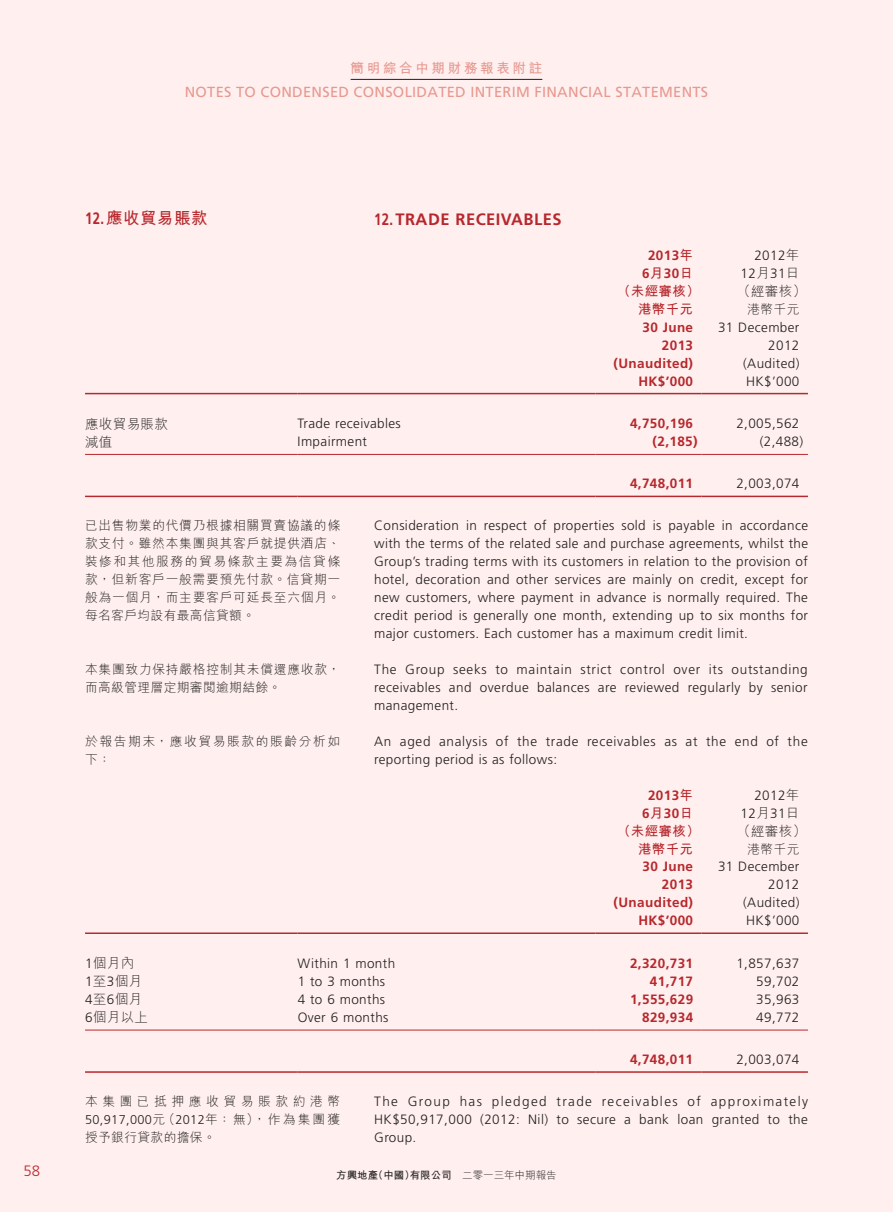
<style>
.page{position:relative;width:893px;height:1212px;background:#fff0ef}
.page>*{position:absolute;margin:0;border:0;box-sizing:border-box;transform-origin:0 0}
.t1{font:700 16.5px "Frutiger LT Std";letter-spacing:.03em;color:#b6282d;scale:.8 1}
.t2{font:700 16.5px "M Hei HK";letter-spacing:.03em;color:#b6282d}
.t3{font:300 15px "Frutiger LT Std";color:#b6282d}
.t4{font:14.7px "Frutiger LT Std";letter-spacing:.02em;color:#e7988f}
.t5{font:300 13.5px/18px "Frutiger LT Std";letter-spacing:.03em;color:#231f20;text-align:justify}
.t6{font:700 13.5px "Frutiger LT Std";letter-spacing:.03em;color:#b6282d}
.t7{font:300 13.5px/18px "Frutiger LT Std";letter-spacing:.05em;color:#231f20}
.t8{font:300 13.5px "M Hei HK";letter-spacing:.03em;color:#231f20}
.t9{font:700 13.5px "M Hei HK";letter-spacing:.03em;color:#b6282d}
.t10{font:700 13.5px "M Hei HK";letter-spacing:.2em;color:#e7988f}
.t11{font:300 12.75px/18px "M Hei HK";letter-spacing:.06em;color:#231f20;text-align:justify}
.t12{font:300 12.75px "Frutiger LT Std";letter-spacing:.03em;color:#231f20}
.t13{font:300 12.75px/18px "M Hei HK";letter-spacing:.125em;color:#231f20}
.t14{font:300 12.75px "M Hei HK";letter-spacing:.36em;color:#231f20}
.t15{font:300 12.75px "M Hei HK";letter-spacing:.03em;color:#231f20}
.t16{font:700 10.5px "M Hei HK";color:#231f20}
.s1{font-family:"Frutiger LT Std"}
.s2{font-family:"M Hei HK"}
.s3{font-weight:300}
</style>
<div class="page">
<hr style="left:351px;top:79px;width:191px;height:1px;background:#231f20">
<hr style="left:85px;top:393px;width:213px;height:1px;background:#b6282d">
<hr style="left:298px;top:393px;width:297px;height:1px;background:#b6282d">
<hr style="left:595px;top:393px;width:107px;height:1px;background:#b6282d">
<hr style="left:702px;top:393px;width:106px;height:1px;background:#b6282d">
<hr style="left:85px;top:454px;width:213px;height:1px;background:#b6282d">
<hr style="left:298px;top:454px;width:297px;height:1px;background:#b6282d">
<hr style="left:595px;top:454px;width:107px;height:1px;background:#b6282d">
<hr style="left:702px;top:454px;width:106px;height:1px;background:#b6282d">
<hr style="left:85px;top:496px;width:213px;height:1px;background:#b6282d">
<hr style="left:298px;top:496px;width:297px;height:1px;background:#b6282d">
<hr style="left:595px;top:496px;width:107px;height:1px;background:#b6282d">
<hr style="left:702px;top:496px;width:106px;height:1px;background:#b6282d">
<hr style="left:85px;top:932px;width:213px;height:2px;background:#b6282d">
<hr style="left:298px;top:932px;width:297px;height:2px;background:#b6282d">
<hr style="left:595px;top:932px;width:107px;height:2px;background:#b6282d">
<hr style="left:702px;top:932px;width:106px;height:2px;background:#b6282d">
<hr style="left:85px;top:1030px;width:213px;height:1px;background:#b6282d">
<hr style="left:298px;top:1030px;width:297px;height:1px;background:#b6282d">
<hr style="left:595px;top:1030px;width:107px;height:1px;background:#b6282d">
<hr style="left:702px;top:1030px;width:106px;height:1px;background:#b6282d">
<hr style="left:85px;top:1071px;width:213px;height:2px;background:#b6282d">
<hr style="left:298px;top:1071px;width:297px;height:2px;background:#b6282d">
<hr style="left:595px;top:1071px;width:107px;height:2px;background:#b6282d">
<hr style="left:702px;top:1071px;width:106px;height:2px;background:#b6282d">
<p class="t10" style="left:351px;top:59px;width:193px">簡明綜合中期財務報表附註</p>
<p class="t4" style="left:185px;top:83px;width:525px">NOTES TO CONDENSED CONSOLIDATED INTERIM FINANCIAL STATEMENTS</p>
<p class="t2" style="left:85px;top:206px;width:124px"><span class="s1">12.</span> 應收貿易賬款</p>
<p class="t1" style="left:374px;top:210px;width:236px">12. TRADE RECEIVABLES</p>
<p class="t6" style="left:648px;top:248px;width:47px">2013<span class="s2">年</span></p>
<p class="t5" style="left:754px;top:247px;width:47px">2012<span class="s2">年</span></p>
<p class="t6" style="left:642px;top:266px;width:53px">6<span class="s2">月</span>30<span class="s2">日</span></p>
<p class="t5" style="left:740px;top:265px;width:60px">12<span class="s2">月</span>31<span class="s2">日</span></p>
<p class="t9" style="left:617px;top:281px;width:84px">（未經審核）</p>
<p class="t8" style="left:737px;top:282px;width:71px">（經審核）</p>
<p class="t9" style="left:638px;top:299px;width:57px">港幣千元</p>
<p class="t11" style="left:747px;top:300px;width:54px">港幣千元</p>
<p class="t6" style="left:642px;top:319px;width:52px">30 June</p>
<p class="t5" style="left:718px;top:318px;width:83px">31 December</p>
<p class="t6" style="left:662px;top:337px;width:33px">2013</p>
<p class="t5" style="left:768px;top:336px;width:33px">2012</p>
<p class="t6" style="left:614px;top:355px;width:81px">(Unaudited)</p>
<p class="t5" style="left:743px;top:354px;width:58px">(Audited)</p>
<p class="t6" style="left:638px;top:373px;width:56px">HK$’000</p>
<p class="t5" style="left:746px;top:372px;width:55px">HK$’000</p>
<p class="t8" style="left:85px;top:414px;width:84px">應收貿易賬款</p>
<p class="t5" style="left:298px;top:415px;width:105px">Trade receivables</p>
<p class="t6" style="left:630px;top:415px;width:65px">4,750,196</p>
<p class="t5" style="left:736px;top:415px;width:65px">2,005,562</p>
<p class="t8" style="left:85px;top:432px;width:29px">減值</p>
<p class="t5" style="left:298px;top:433px;width:71px">Impairment</p>
<p class="t6" style="left:653px;top:433px;width:47px">(2,185)</p>
<p class="t5" style="left:760px;top:433px;width:45px">(2,488)</p>
<p class="t6" style="left:630px;top:476px;width:65px">4,748,011</p>
<p class="t5" style="left:736px;top:475px;width:65px">2,003,074</p>
<p class="t11" style="left:85px;top:516px;width:257px">已出售物業的代價乃根據相關買賣協議的條款支付。雖然本集團與其客戶就提供酒店、裝修和其他服務的貿易條款主要為信貸條款，但新客戶一般需要預先付款。信貸期一般為一個月，而主要客戶可延長至六個月。每名客戶均設有最高信貸額。</p>
<p class="t5" style="left:374px;top:516px;width:435px">Consideration in respect of properties sold is payable in accordance with the terms of the related sale and purchase agreements, whilst the Group’s trading terms with its customers in relation to the provision of hotel, decoration and other services are mainly on credit, except for new customers, where payment in advance is normally required. The credit period is generally one month, extending up to six months for major customers. Each customer has a maximum credit limit.</p>
<p class="t5" style="left:374px;top:660px;width:435px">The Group seeks to maintain strict control over its outstanding receivables and overdue balances are reviewed regularly by senior management.</p>
<p class="t7" style="left:374px;top:732px;width:435px">An aged analysis of the trade receivables as at the end of the reporting period is as follows:</p>
<p class="t11" style="left:85px;top:660px;width:257px">本集團致力保持嚴格控制其未償還應收款，而高級管理層定期審閱逾期結餘。</p>
<p class="t13" style="left:85px;top:732px;width:257px">於報告期末，應收貿易賬款的賬齡分析如下：</p>
<p class="t6" style="left:648px;top:787px;width:47px">2013<span class="s2">年</span></p>
<p class="t5" style="left:754px;top:786px;width:47px">2012<span class="s2">年</span></p>
<p class="t6" style="left:642px;top:805px;width:53px">6<span class="s2">月</span>30<span class="s2">日</span></p>
<p class="t5" style="left:740px;top:804px;width:60px">12<span class="s2">月</span>31<span class="s2">日</span></p>
<p class="t9" style="left:617px;top:821px;width:84px">（未經審核）</p>
<p class="t8" style="left:737px;top:821px;width:71px">（經審核）</p>
<p class="t9" style="left:638px;top:839px;width:57px">港幣千元</p>
<p class="t11" style="left:747px;top:840px;width:54px">港幣千元</p>
<p class="t6" style="left:642px;top:859px;width:52px">30 June</p>
<p class="t5" style="left:718px;top:858px;width:83px">31 December</p>
<p class="t6" style="left:662px;top:877px;width:33px">2013</p>
<p class="t5" style="left:768px;top:876px;width:33px">2012</p>
<p class="t6" style="left:614px;top:895px;width:81px">(Unaudited)</p>
<p class="t5" style="left:743px;top:894px;width:58px">(Audited)</p>
<p class="t6" style="left:638px;top:913px;width:56px">HK$’000</p>
<p class="t5" style="left:746px;top:912px;width:55px">HK$’000</p>
<p class="t8" style="left:85px;top:954px;width:51px"><span class="s1">1</span>個月內</p>
<p class="t5" style="left:298px;top:954px;width:99px">Within 1 month</p>
<p class="t6" style="left:630px;top:955px;width:65px">2,320,731</p>
<p class="t5" style="left:736px;top:954px;width:65px">1,857,637</p>
<p class="t8" style="left:85px;top:972px;width:59px"><span class="s1">1</span>至<span class="s1">3</span>個月</p>
<p class="t5" style="left:298px;top:972px;width:89px">1 to 3 months</p>
<p class="t6" style="left:650px;top:973px;width:45px">41,717</p>
<p class="t5" style="left:756px;top:972px;width:45px">59,702</p>
<p class="t8" style="left:85px;top:990px;width:59px"><span class="s1">4</span>至<span class="s1">6</span>個月</p>
<p class="t5" style="left:298px;top:990px;width:89px">4 to 6 months</p>
<p class="t6" style="left:630px;top:991px;width:65px">1,555,629</p>
<p class="t5" style="left:756px;top:990px;width:45px">35,963</p>
<p class="t8" style="left:85px;top:1008px;width:65px"><span class="s1">6</span>個月以上</p>
<p class="t5" style="left:298px;top:1008px;width:92px">Over 6 months</p>
<p class="t6" style="left:642px;top:1009px;width:53px">829,934</p>
<p class="t5" style="left:756px;top:1008px;width:45px">49,772</p>
<p class="t6" style="left:630px;top:1051px;width:65px">4,748,011</p>
<p class="t5" style="left:736px;top:1050px;width:65px">2,003,074</p>
<p class="t14" style="left:85px;top:1092px;width:257px">本集團已抵押應收貿易賬款約港幣</p>
<p class="t12" style="left:85px;top:1112px;width:257px">50,917,000<span class="s2">元（</span>2012<span class="s2">年：無），作為集團獲</span></p>
<p class="t15" style="left:85px;top:1128px;width:132px">授予銀行貸款的擔保。</p>
<p class="t5" style="left:374px;top:1092px;width:435px">The Group has pledged trade receivables of approximately HK$50,917,000 (2012: Nil) to secure a bank loan granted to the Group.</p>
<p class="t3" style="left:24px;top:1162px;width:18px">58</p>
<p class="t16" style="left:336px;top:1168px;width:222px">方興地產（中國）有限公司　<span class="s3">二零一三年中期報告</span></p>
</div>
